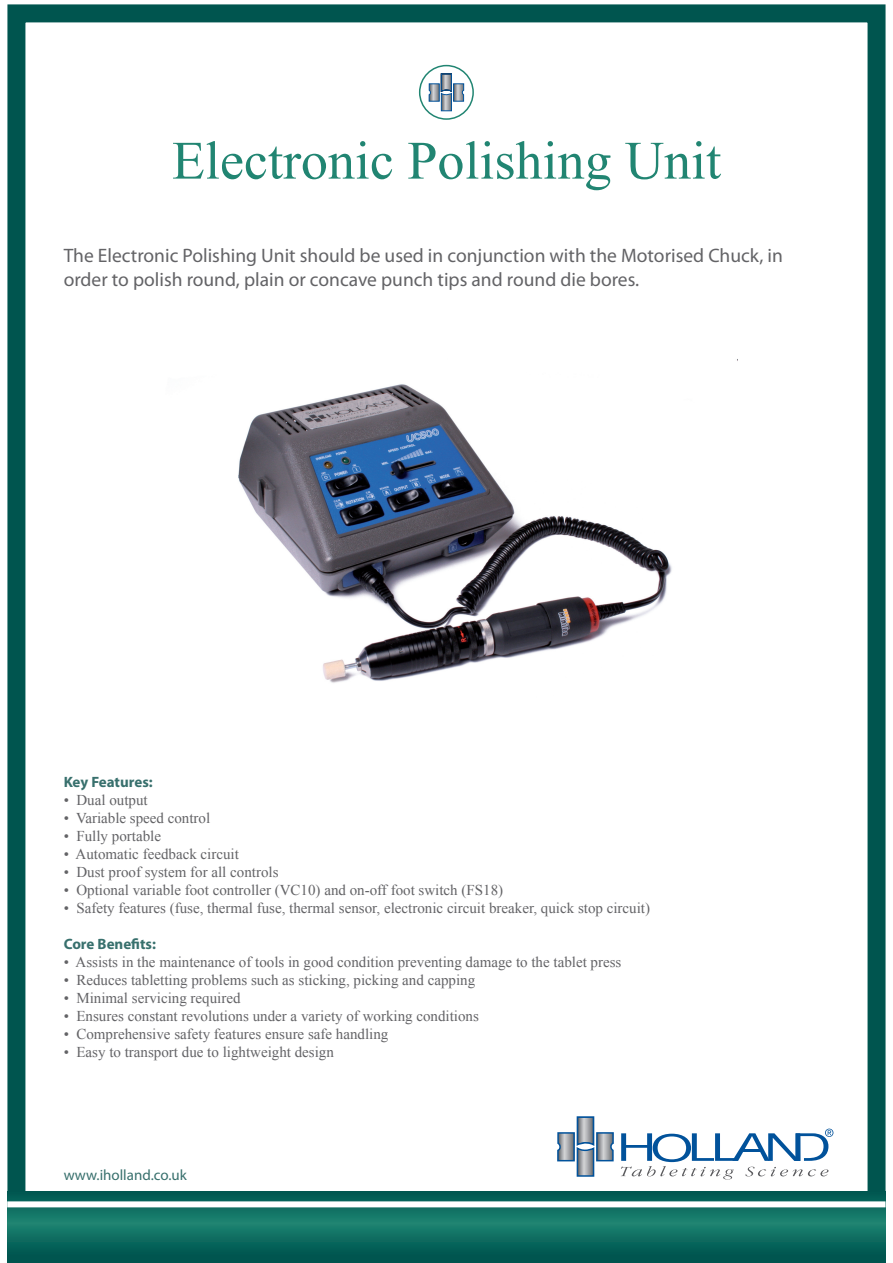
<style>
.page{position:relative;width:893px;height:1263px;background:#fff}
.page>*{position:absolute;margin:0;border:0;box-sizing:border-box;transform-origin:0 0}
.t1{font:54px "Times New Roman";color:#218572}
.t2{font:19.5px "Myriad Pro";color:#636366}
.t3{font:15px "Times New Roman";color:#636366}
.t4{font:700 15px "Myriad Pro";color:#38706d}
.t5{font:15px "Myriad Pro";color:#38706d}
</style>
<div class="page">
<div style="left:7px;top:4px;width:878px;height:1242px;border:18px solid #00554f"></div>
<svg style="left:557px;top:1116px;width:57px;height:61px"></svg>
<svg style="left:621px;top:1128px;width:212px;height:51px"></svg>
<div style="left:419px;top:65px;width:55px;height:55px;border:2px solid #218572;border-radius:50%"></div>
<svg style="left:429px;top:73px;width:35px;height:38px"></svg>
<svg style="left:8px;top:1191px;width:877px;height:72px;background:#0d6a5f"></svg>
<div style="left:7px;top:1201px;width:878px;height:6px;background:#fff"></div>
<img style="left:238px;top:359px;width:500px;height:324px">
<p class="t1" style="left:172px;top:124px;width:551px">Electronic Polishing Unit</p>
<p class="t2" style="left:64px;top:244px;width:721px">The Electronic Polishing Unit should be used in conjunction with the Motorised Chuck, in</p>
<p class="t2" style="left:64px;top:267px;width:577px">order to polish round, plain or concave punch tips and round die bores.</p>
<p class="t4" style="left:64px;top:772px;width:91px">Key Features:</p>
<p class="t3" style="left:64px;top:790px;width:85px">• Dual output</p>
<p class="t3" style="left:64px;top:808px;width:148px">• Variable speed control</p>
<p class="t3" style="left:64px;top:826px;width:99px">• Fully portable</p>
<p class="t3" style="left:64px;top:844px;width:177px">• Automatic feedback circuit</p>
<p class="t3" style="left:64px;top:862px;width:216px">• Dust proof system for all controls</p>
<p class="t3" style="left:64px;top:880px;width:441px">• Optional variable foot controller (VC10) and on-off foot switch (FS18)</p>
<p class="t3" style="left:64px;top:898px;width:588px">• Safety features (fuse, thermal fuse, thermal sensor, electronic circuit breaker, quick stop circuit)</p>
<p class="t4" style="left:64px;top:934px;width:94px">Core Benefits:</p>
<p class="t3" style="left:64px;top:952px;width:559px">• Assists in the maintenance of tools in good condition preventing damage to the tablet press</p>
<p class="t3" style="left:64px;top:970px;width:413px">• Reduces tabletting problems such as sticking, picking and capping</p>
<p class="t3" style="left:64px;top:988px;width:178px">• Minimal servicing required</p>
<p class="t3" style="left:64px;top:1006px;width:417px">• Ensures constant revolutions under a variety of working conditions</p>
<p class="t3" style="left:64px;top:1024px;width:326px">• Comprehensive safety features ensure safe handling</p>
<p class="t3" style="left:64px;top:1042px;width:272px">• Easy to transport due to lightweight design</p>
<p class="t5" style="left:64px;top:1165px;width:125px">www.iholland.co.uk</p>
</div>
